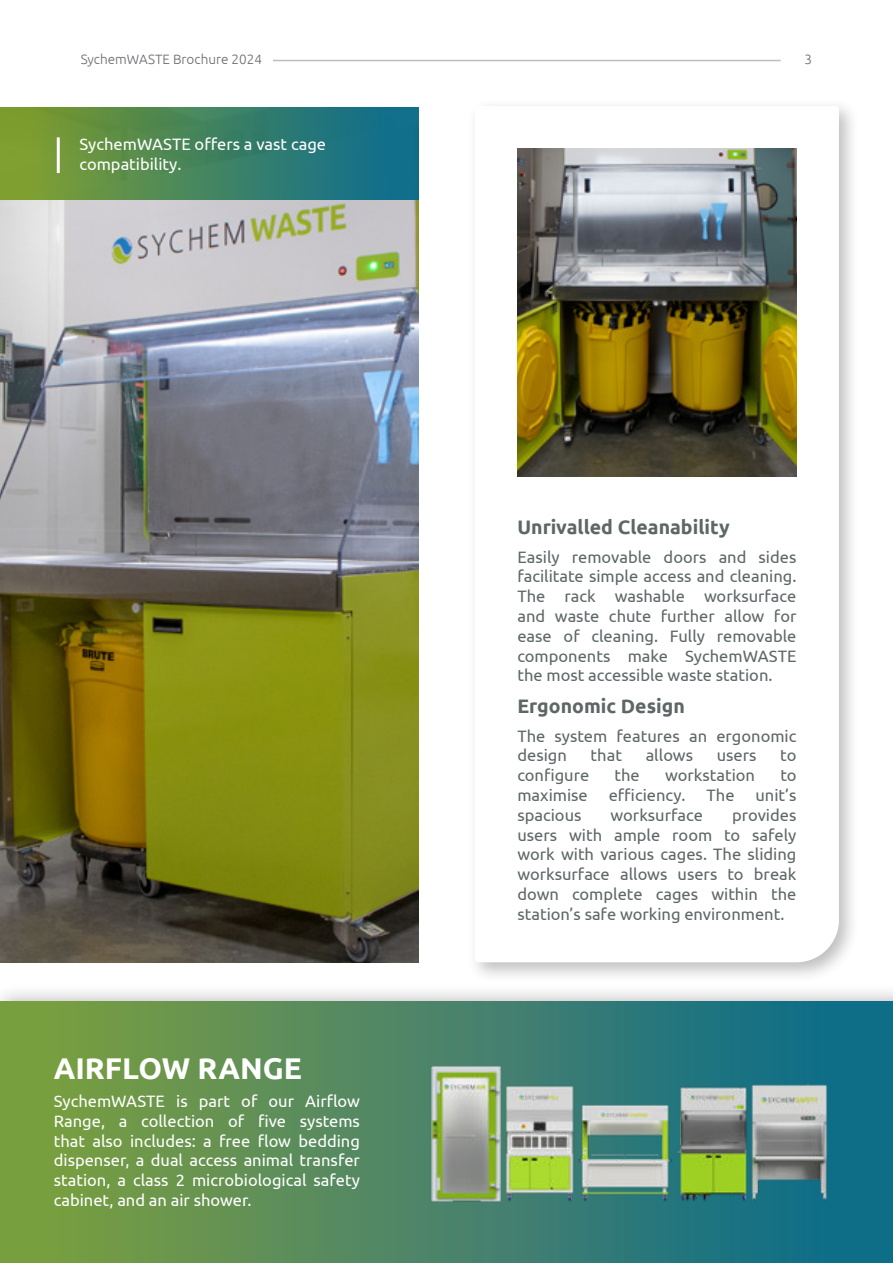
<style>
.page{position:relative;width:893px;height:1263px;background:#fff}
.page>*{position:absolute;margin:0;border:0;box-sizing:border-box;transform-origin:0 0}
.t1{font:700 30px "Ubuntu";color:#fff}
.t2{font:700 19.5px "Ubuntu";color:#5e6666}
.t3{font:16.5px/19.8px "Ubuntu";color:#5e6666;text-align:justify}
.t4{font:16.5px/19.8px "Ubuntu";color:#fff}
.t5{font:300 13.5px "Ubuntu";color:#66696b}
</style>
<div class="page">
<hr style="left:273px;top:60px;width:508px;height:1px;background:#7a7c7e">
<img style="left:0;top:200px;width:418px;height:762px">
<div style="left:467px;top:98px;width:392px;height:884px;background:#231f20;opacity:.29"></div>
<svg style="left:475px;top:106px;width:364px;height:856px"></svg>
<div style="left:0;top:108px;width:418px;height:92px;background:linear-gradient(to right,#829f2b,#076a92)"></div>
<hr style="left:57px;top:137px;width:3px;height:36px;background:#fff">
<img style="left:517px;top:149px;width:279px;height:328px">
<div style="left:0;top:983px;width:893px;height:280px;background:#231f20;opacity:.38"></div>
<div style="left:0;top:1001px;width:893px;height:262px;background:linear-gradient(to right,#82a03f,#0a6990)"></div>
<img style="left:421px;top:1051px;width:418px;height:162px">
<p class="t5" style="left:81px;top:54px;width:183px">SychemWASTE Brochure 2024</p>
<p class="t5" style="left:805px;top:54px;width:9px">3</p>
<p class="t4" style="left:80px;top:134px;width:248px">SychemWASTE offers a vast cage compatibility.</p>
<h1 class="t1" style="left:54px;top:1055px;width:250px">AIRFLOW RANGE</h1>
<p class="t4" style="left:54px;top:1091px;width:308px;text-align:justify">SychemWASTE is part of our Airflow Range, a collection of five systems that also includes: a free flow bedding dispenser, a dual access animal transfer station, a class 2 microbiological safety cabinet, and an air shower.</p>
<p class="t2" style="left:517px;top:515px;width:214px">Unrivalled Cleanability</p>
<p class="t3" style="left:517px;top:548px;width:281px">Easily removable doors and sides facilitate simple access and cleaning.<br>The rack washable worksurface and waste chute further allow for ease of cleaning. Fully removable components make SychemWASTE the most accessible waste station.</p>
<p class="t2" style="left:517px;top:694px;width:169px">Ergonomic Design</p>
<p class="t3" style="left:517px;top:727px;width:281px">The system features an ergonomic design</p>
<p class="t3" style="left:591px;top:746px;width:33px">that</p>
<p class="t3" style="left:646px;top:746px;width:49px">allows</p>
<p class="t3" style="left:717px;top:746px;width:41px">users</p>
<p class="t3" style="left:780px;top:746px;width:18px">to</p>
<p class="t3" style="left:517px;top:765px;width:73px">configure</p>
<p class="t3" style="left:615px;top:765px;width:27px">the</p>
<p class="t3" style="left:665px;top:765px;width:91px">workstation</p>
<p class="t3" style="left:780px;top:765px;width:18px">to</p>
<p class="t3" style="left:517px;top:785px;width:72px">maximise</p>
<p class="t3" style="left:609px;top:785px;width:78px">efficiency.</p>
<p class="t3" style="left:707px;top:785px;width:29px">The</p>
<p class="t3" style="left:755px;top:785px;width:42px">unit’s</p>
<p class="t3" style="left:517px;top:806px;width:66px">spacious</p>
<p class="t3" style="left:611px;top:806px;width:94px">worksurface</p>
<p class="t3" style="left:517px;top:806px;width:281px;text-indent:215px">provides users with ample room to safely work with various cages. The sliding worksurface allows users to break down complete cages within the station’s safe working environment.</p>
</div>
